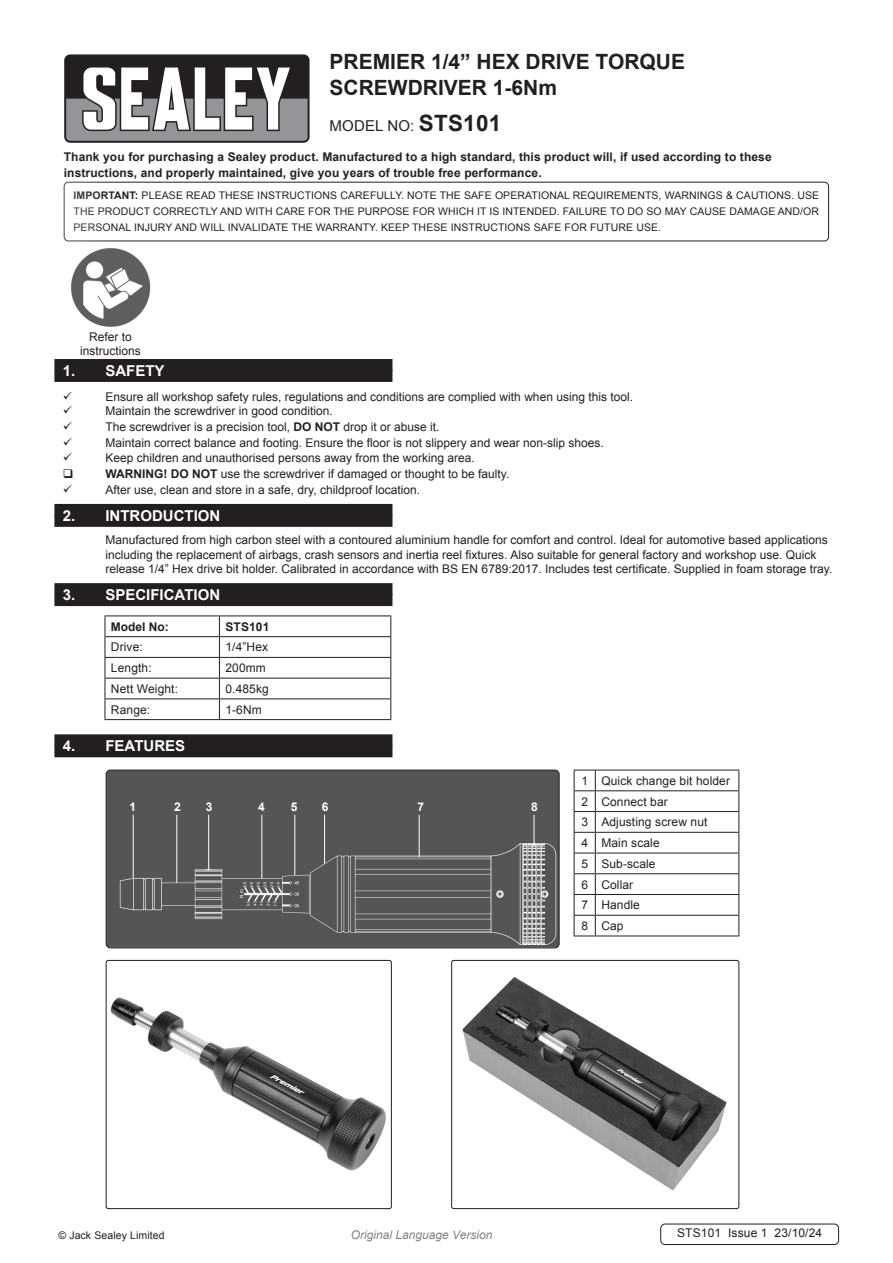
<style>
.page{position:relative;width:893px;height:1263px;background:#fff}
.page>*{position:absolute;margin:0;border:0;box-sizing:border-box;transform-origin:0 0}
.Product_Description{font:700 21px/25.2px "Arial";color:#231f20}
.t1{font:700 15px "Arial";color:#fff}
.Instructions_Model_No{font:15px "Arial";letter-spacing:.01em;color:#231f20}
.Body{font:12px/14.4px "Arial";color:#231f20}
.Body-2{font:700 12px/15.8px "Arial";letter-spacing:.01em;color:#231f20}
.t2{font:italic 12px "Arial";color:#808285}
.Body__Footer{font:12px "Arial";letter-spacing:.01em;color:#231f20}
.Body-3{font:700 12px "Arial";color:#fff}
.Body__Justified__7pt{font:10.5px/15.8px "Arial";letter-spacing:.01em;color:#231f20;text-align:justify}
.s1{font-weight:700;font-size:22.5px}
.s2{font-weight:700}
</style>
<div class="page">
<img style="left:110px;top:997px;width:276px;height:174px">
<div style="left:106px;top:960px;width:286px;height:249px;border:1px solid #231f20;border-radius:2px"></div>
<img style="left:106px;top:770px;width:453px;height:178px">
<div style="left:106px;top:770px;width:453px;height:178px;border:1px solid #231f20;border-radius:4px"></div>
<hr style="left:133px;top:815px;width:1px;height:63px;background:#fff">
<hr style="left:176px;top:815px;width:1px;height:68px;background:#fff">
<hr style="left:208px;top:815px;width:1px;height:55px;background:#fff">
<hr style="left:261px;top:815px;width:1px;height:63px;background:#fff">
<hr style="left:294px;top:815px;width:1px;height:60px;background:#fff">
<hr style="left:324px;top:815px;width:1px;height:48px;background:#fff">
<hr style="left:419px;top:815px;width:1px;height:42px;background:#fff">
<hr style="left:534px;top:815px;width:1px;height:31px;background:#fff">
<img style="left:462px;top:977px;width:265px;height:214px">
<div style="left:451px;top:960px;width:288px;height:249px;border:1px solid #231f20;border-radius:2px"></div>
<div style="left:64px;top:54px;width:246px;height:89px;background:#231f20;border-radius:6px"></div>
<svg style="left:66px;top:68px;width:242px;height:73px"></svg>
<div style="left:54px;top:370px;width:338px;height:12px;background:#231f20"></div>
<div style="left:54px;top:359px;width:338px;height:12px;background:#231f20"></div>
<div style="left:54px;top:515px;width:338px;height:12px;background:#231f20"></div>
<div style="left:54px;top:504px;width:338px;height:12px;background:#231f20"></div>
<div style="left:54px;top:594px;width:338px;height:12px;background:#231f20"></div>
<div style="left:54px;top:583px;width:338px;height:12px;background:#231f20"></div>
<div style="left:54px;top:745px;width:338px;height:12px;background:#231f20"></div>
<div style="left:54px;top:734px;width:338px;height:12px;background:#231f20"></div>
<div style="left:660px;top:1224px;width:179px;height:21px;border:1px solid #231f20;border-radius:4px"></div>
<img style="left:71px;top:248px;width:80px;height:79px">
<hr style="left:105px;top:615px;width:114px;height:1px;background:#231f20">
<hr style="left:219px;top:615px;width:172px;height:1px;background:#231f20">
<hr style="left:105px;top:636px;width:114px;height:1px;background:#231f20">
<hr style="left:219px;top:636px;width:172px;height:1px;background:#231f20">
<hr style="left:105px;top:657px;width:114px;height:1px;background:#231f20">
<hr style="left:219px;top:657px;width:172px;height:1px;background:#231f20">
<hr style="left:105px;top:678px;width:114px;height:1px;background:#231f20">
<hr style="left:219px;top:678px;width:172px;height:1px;background:#231f20">
<hr style="left:105px;top:698px;width:114px;height:1px;background:#231f20">
<svg style="left:105px;top:616px;width:1px;height:103px"></svg>
<hr style="left:219px;top:698px;width:172px;height:1px;background:#231f20">
<svg style="left:219px;top:616px;width:1px;height:103px"></svg>
<svg style="left:390px;top:616px;width:1px;height:103px"></svg>
<hr style="left:105px;top:719px;width:114px;height:1px;background:#231f20">
<hr style="left:219px;top:719px;width:172px;height:1px;background:#231f20">
<div style="left:64px;top:182px;width:765px;height:59px;border:1px solid #231f20;border-radius:4px"></div>
<hr style="left:595px;top:770px;width:144px;height:1px;background:#231f20">
<hr style="left:595px;top:790px;width:144px;height:1px;background:#231f20">
<hr style="left:595px;top:811px;width:144px;height:1px;background:#231f20">
<hr style="left:595px;top:832px;width:144px;height:1px;background:#231f20">
<hr style="left:595px;top:853px;width:144px;height:1px;background:#231f20">
<hr style="left:595px;top:873px;width:144px;height:1px;background:#231f20">
<hr style="left:595px;top:894px;width:144px;height:1px;background:#231f20">
<hr style="left:595px;top:915px;width:144px;height:1px;background:#231f20">
<svg style="left:738px;top:770px;width:1px;height:165px"></svg>
<svg style="left:574px;top:770px;width:22px;height:166px"></svg>
<hr style="left:595px;top:935px;width:144px;height:1px;background:#231f20">
<p class="Product_Description" style="left:330px;top:50px;width:357px">PREMIER 1/4” HEX DRIVE TORQUE<br>SCREWDRIVER 1-6Nm</p>
<p class="Instructions_Model_No" style="left:330px;top:116px;width:173px">MODEL NO: <span class="s1">STS101</span></p>
<p class="Body-2" style="left:64px;top:149px;width:709px">Thank you for purchasing a Sealey product. Manufactured to a high standard, this product will, if used according to these instructions, and properly maintained, give you years of trouble free performance.</p>
<p class="Body__Justified__7pt" style="left:74px;top:188px;width:747px"><span class="s2">IMPORTANT:</span> PLEASE READ THESE INSTRUCTIONS CAREFULLY. NOTE THE SAFE OPERATIONAL REQUIREMENTS, WARNINGS &amp; CAUTIONS. USE THE PRODUCT CORRECTLY AND WITH CARE FOR THE PURPOSE FOR WHICH IT IS INTENDED. FAILURE TO DO SO MAY CAUSE DAMAGE AND/OR PERSONAL INJURY AND WILL INVALIDATE THE WARRANTY. KEEP THESE INSTRUCTIONS SAFE FOR FUTURE USE.</p>
<p class="Body" style="left:80px;top:330px;width:62px;text-align:center">Refer to instructions</p>
<p class="t1" style="left:63px;top:361px;width:103px">1. SAFETY</p>
<p class="Body" style="left:105px;top:389px;width:529px">Ensure all workshop safety rules, regulations and conditions are complied with when using this tool.</p>
<p class="Body" style="left:105px;top:404px;width:229px">Maintain the screwdriver in good condition.</p>
<p class="Body" style="left:105px;top:420px;width:336px">The screwdriver is a precision tool, <span class="s2">DO NOT</span> drop it or abuse it.</p>
<p class="Body" style="left:105px;top:435px;width:500px">Maintain correct balance and footing. Ensure the floor is not slippery and wear non-slip shoes.</p>
<p class="Body" style="left:105px;top:451px;width:371px">Keep children and unauthorised persons away from the working area.</p>
<p class="Body" style="left:105px;top:467px;width:405px"><span class="s2">WARNING! DO NOT</span> use the screwdriver if damaged or thought to be faulty.</p>
<p class="Body" style="left:105px;top:483px;width:316px">After use, clean and store in a safe, dry, childproof location.</p>
<p class="t1" style="left:63px;top:506px;width:159px">2. INTRODUCTION</p>
<p class="Body" style="left:105px;top:533px;width:728px">Manufactured from high carbon steel with a contoured aluminium handle for comfort and control. Ideal for automotive based applications including the replacement of airbags, crash sensors and inertia reel fixtures. Also suitable for general factory and workshop use. Quick release 1/4” Hex drive bit holder. Calibrated in accordance with BS EN 6789:2017. Includes test certificate. Supplied in foam storage tray.</p>
<p class="t1" style="left:63px;top:585px;width:159px">3. SPECIFICATION</p>
<p class="Body-2" style="left:111px;top:619px;width:59px">Model No:</p>
<p class="Body-2" style="left:225px;top:619px;width:45px">STS101</p>
<p class="Body" style="left:111px;top:640px;width:33px">Drive:</p>
<p class="Body" style="left:225px;top:640px;width:44px">1/4”Hex</p>
<p class="Body" style="left:111px;top:661px;width:42px">Length:</p>
<p class="Body" style="left:225px;top:661px;width:42px">200mm</p>
<p class="Body" style="left:111px;top:682px;width:69px">Nett Weight:</p>
<p class="Body" style="left:225px;top:682px;width:45px">0.485kg</p>
<p class="Body" style="left:111px;top:702px;width:41px">Range:</p>
<p class="Body" style="left:225px;top:702px;width:38px">1-6Nm</p>
<p class="t1" style="left:63px;top:736px;width:124px">4. FEATURES</p>
<p class="Body-3" style="left:129px;top:799px;width:8px">1</p>
<p class="Body-3" style="left:174px;top:799px;width:8px">2</p>
<p class="Body-3" style="left:206px;top:799px;width:8px">3</p>
<p class="Body-3" style="left:258px;top:799px;width:8px">4</p>
<p class="Body-3" style="left:291px;top:799px;width:8px">5</p>
<p class="Body-3" style="left:322px;top:799px;width:8px">6</p>
<p class="Body-3" style="left:417px;top:799px;width:8px">7</p>
<p class="Body-3" style="left:531px;top:799px;width:8px">8</p>
<p class="Body" style="left:581px;top:773px;width:8px">1</p>
<p class="Body" style="left:601px;top:773px;width:130px">Quick change bit holder</p>
<p class="Body" style="left:581px;top:794px;width:8px">2</p>
<p class="Body" style="left:601px;top:794px;width:68px">Connect bar</p>
<p class="Body" style="left:581px;top:815px;width:8px">3</p>
<p class="Body" style="left:601px;top:815px;width:108px">Adjusting screw nut</p>
<p class="Body" style="left:581px;top:836px;width:8px">4</p>
<p class="Body" style="left:601px;top:836px;width:60px">Main scale</p>
<p class="Body" style="left:581px;top:856px;width:8px">5</p>
<p class="Body" style="left:601px;top:856px;width:56px">Sub-scale</p>
<p class="Body" style="left:581px;top:877px;width:8px">6</p>
<p class="Body" style="left:601px;top:877px;width:33px">Collar</p>
<p class="Body" style="left:581px;top:898px;width:8px">7</p>
<p class="Body" style="left:601px;top:898px;width:40px">Handle</p>
<p class="Body" style="left:581px;top:919px;width:8px">8</p>
<p class="Body" style="left:601px;top:919px;width:24px">Cap</p>
<p class="Body__Justified__7pt" style="left:58px;top:1227px;width:108px">© Jack Sealey Limited</p>
<p class="t2" style="left:351px;top:1227px;width:143px">Original Language Version</p>
<p class="Body__Footer" style="left:677px;top:1225px;width:146px">STS101 Issue 1 23/10/24</p>
</div>
